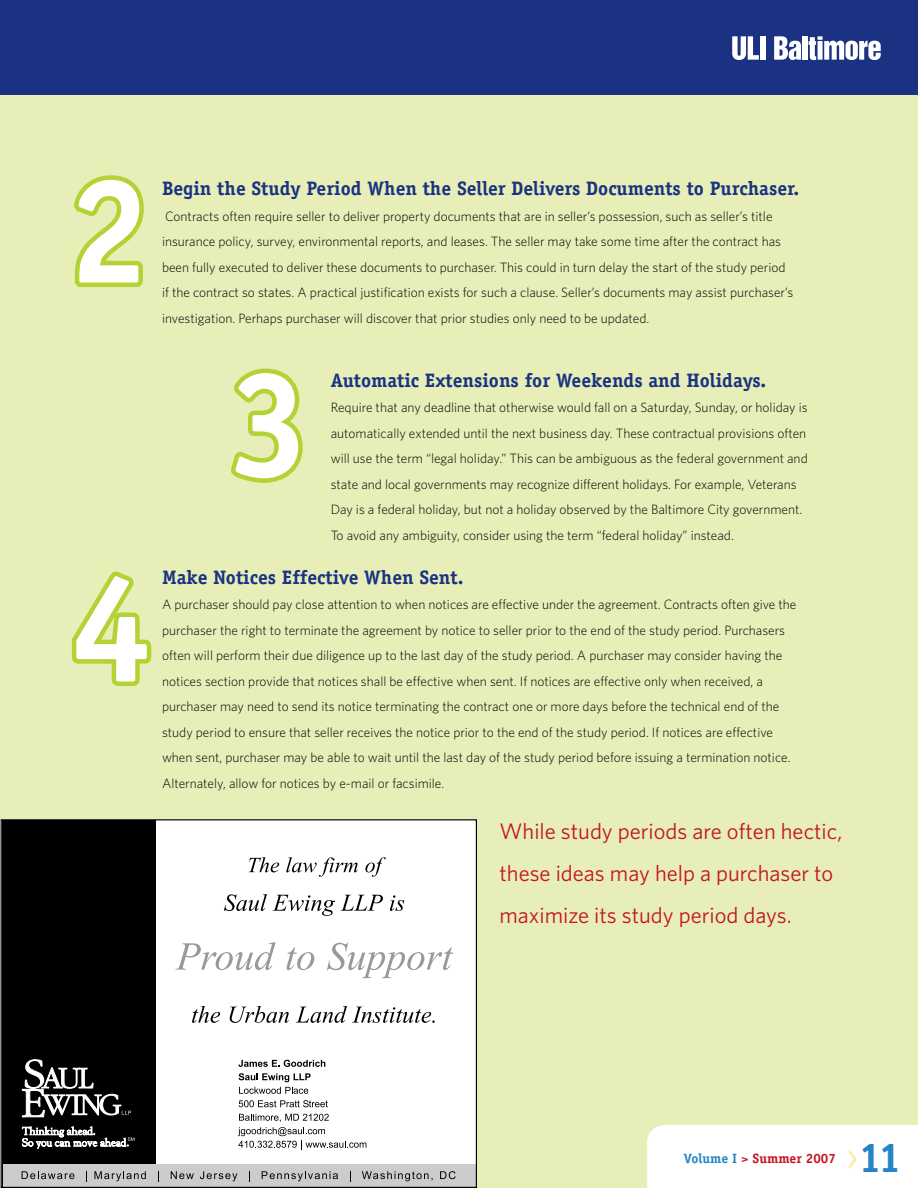
<style>
.page{position:relative;width:918px;height:1188px;background:#fff}
.page>*{position:absolute;margin:0;border:0;box-sizing:border-box;transform-origin:0 0}
.t1{font:700 150px "Officina Serif";color:#fff}
.t2{font:700 42px "Officina Serif";color:#2484c6}
.t3{font:22.5px/42px "Whitney";color:#c41425}
.t4{font:700 19.5px "Officina Serif";color:#1a3281}
.t5{font:300 13.5px/25.5px "Whitney";color:#000}
.t6{font:700 13.5px "Officina Serif";color:#c41425}
.s1{color:#2484c6}
</style>
<div class="page">
<div style="left:0;top:0;width:918px;height:94px;background:#1a3281"></div>
<div style="left:0;top:95px;width:918px;height:1093px;background:#e7eeb8"></div>
<svg style="left:74px;top:175px;width:70px;height:112px"></svg>
<svg style="left:231px;top:368px;width:72px;height:115px"></svg>
<svg style="left:71px;top:571px;width:81px;height:115px"></svg>
<div style="left:1px;top:819px;width:476px;height:369px;background:#fff"></div>
<div style="left:2px;top:820px;width:153px;height:367px;background:#000"></div>
<svg style="left:249px;top:857px;width:30px;height:15px"></svg>
<svg style="left:286px;top:857px;width:72px;height:20px"></svg>
<svg style="left:365px;top:857px;width:21px;height:20px"></svg>
<svg style="left:224px;top:894px;width:43px;height:17px"></svg>
<svg style="left:273px;top:895px;width:110px;height:21px"></svg>
<svg style="left:390px;top:895px;width:14px;height:16px"></svg>
<svg style="left:175px;top:942px;width:101px;height:28px"></svg>
<svg style="left:287px;top:947px;width:27px;height:23px"></svg>
<svg style="left:327px;top:943px;width:126px;height:35px"></svg>
<svg style="left:192px;top:1006px;width:28px;height:17px"></svg>
<svg style="left:230px;top:1006px;width:59px;height:17px"></svg>
<svg style="left:296px;top:1006px;width:139px;height:17px"></svg>
<svg style="left:22px;top:1059px;width:109px;height:59px"></svg>
<svg style="left:22px;top:1127px;width:112px;height:22px"></svg>
<div style="left:3px;top:1165px;width:473px;height:22px;background:#ccc"></div>
<svg style="left:22px;top:1171px;width:52px;height:8px"></svg>
<svg style="left:94px;top:1171px;width:52px;height:10px"></svg>
<svg style="left:171px;top:1171px;width:23px;height:8px"></svg>
<svg style="left:200px;top:1171px;width:37px;height:10px"></svg>
<svg style="left:262px;top:1171px;width:76px;height:10px"></svg>
<svg style="left:362px;top:1171px;width:71px;height:10px"></svg>
<svg style="left:440px;top:1171px;width:16px;height:8px"></svg>
<svg style="left:238px;top:1060px;width:87px;height:7px"></svg>
<svg style="left:239px;top:1073px;width:72px;height:21px"></svg>
<svg style="left:239px;top:1100px;width:89px;height:7px"></svg>
<svg style="left:238px;top:1114px;width:128px;height:36px"></svg>
<div style="left:647px;top:1125px;width:271px;height:63px;background:#fff"></div>
<svg style="left:732px;top:36px;width:27px;height:24px"></svg>
<div style="left:760px;top:36px;width:5px;height:24px;background:#fff"></div>
<svg style="left:774px;top:36px;width:27px;height:24px"></svg>
<div style="left:803px;top:36px;width:5px;height:24px;background:#fff"></div>
<svg style="left:809px;top:36px;width:72px;height:24px"></svg>
<h1 class="t1" style="left:67px;top:138px;width:85px">2</h1>
<h3 class="t4" style="left:162px;top:176px;width:639px">Begin the Study Period When the Seller Delivers Documents to Purchaser.</h3>
<p class="t5" style="left:162px;top:203px;width:633px">Contracts often require seller to deliver property documents that are in seller’s possession, such as seller’s title insurance policy, survey, environmental reports, and leases. The seller may take some time after the contract has been fully executed to deliver these documents to purchaser. This could in turn delay the start of the study period if the contract so states. A practical justification exists for such a clause. Seller’s documents may assist purchaser’s investigation. Perhaps purchaser will discover that prior studies only need to be updated.</p>
<h1 class="t1" style="left:70px;top:534px;width:85px">4</h1>
<h3 class="t4" style="left:331px;top:368px;width:437px">Automatic Extensions for Weekends and Holidays.</h3>
<p class="t5" style="left:331px;top:394px;width:479px">Require that any deadline that otherwise would fall on a Saturday, Sunday, or holiday is automatically extended until the next business day. These contractual provisions often will use the term “legal holiday.” This can be ambiguous as the federal government and state and local governments may recognize different holidays. For example, Veterans Day is a federal holiday, but not a holiday observed by the Baltimore City government.<br>To avoid any ambiguity, consider using the term “federal holiday” instead.</p>
<h3 class="t4" style="left:162px;top:565px;width:303px">Make Notices Effective When Sent.</h3>
<p class="t5" style="left:162px;top:592px;width:636px">A purchaser should pay close attention to when notices are effective under the agreement. Contracts often give the purchaser the right to terminate the agreement by notice to seller prior to the end of the study period. Purchasers often will perform their due diligence up to the last day of the study period. A purchaser may consider having the notices section provide that notices shall be effective when sent. If notices are effective only when received, a purchaser may need to send its notice terminating the contract one or more days before the technical end of the study period to ensure that seller receives the notice prior to the end of the study period. If notices are effective when sent, purchaser may be able to wait until the last day of the study period before issuing a termination notice.<br>Alternately, allow for notices by e-mail or facsimile.</p>
<h1 class="t1" style="left:227px;top:331px;width:85px">3</h1>
<h3 class="t3" style="left:500px;top:809px;width:344px">While study periods are often hectic, these ideas may help a purchaser to maximize its study period days.</h3>
<p class="t6" style="left:684px;top:1150px;width:153px"><span class="s1">Volume I</span> &gt; Summer 2007</p>
<h2 class="t2" style="left:859px;top:1131px;width:44px">11</h2>
</div>
